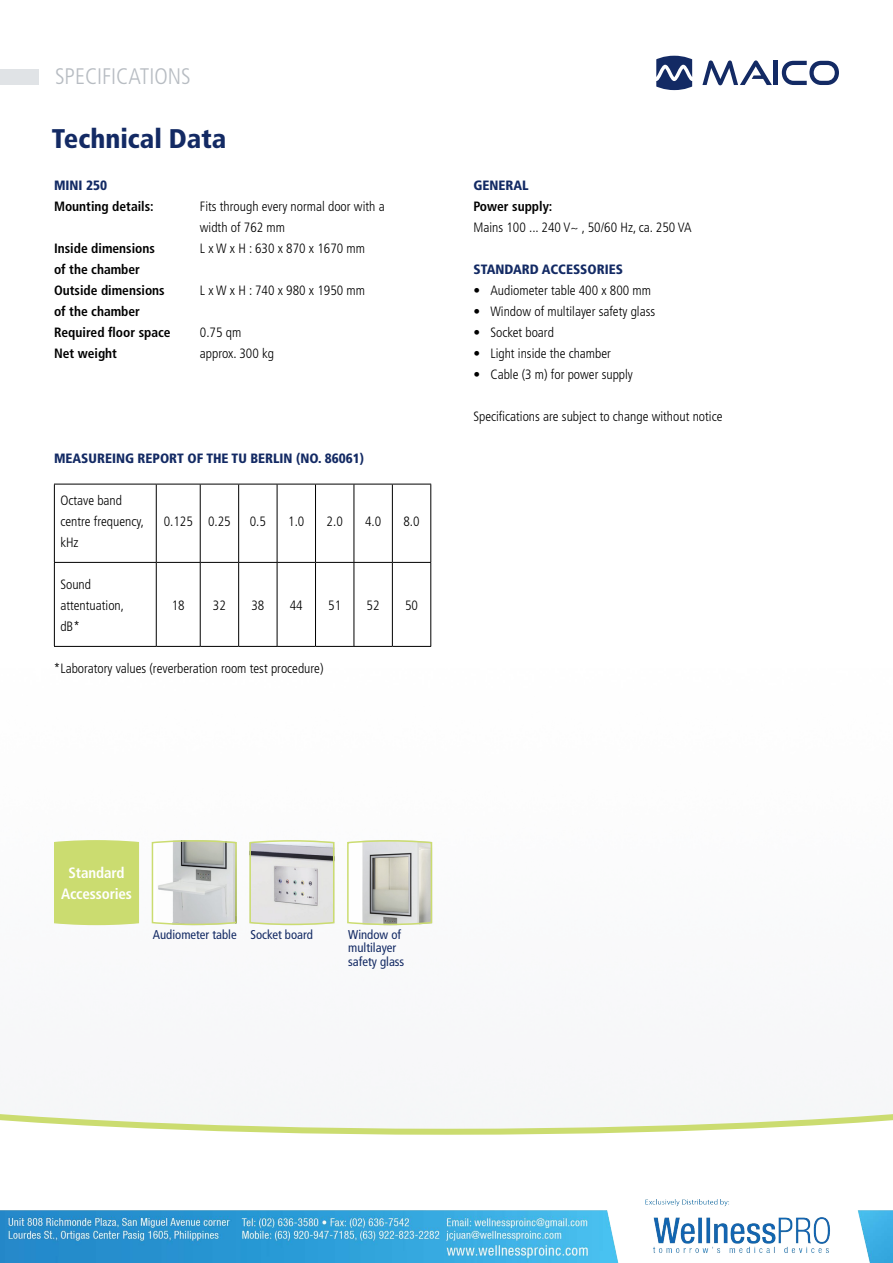
<style>
.page{position:relative;width:893px;height:1263px;background:#fff}
.page>*{position:absolute;margin:0;border:0;box-sizing:border-box;transform-origin:0 0}
.t1{font:900 condensed 27px "Frutiger LT";color:#132a64}
.t2{font:300 condensed 22.5px "Frutiger LT";color:#b7bcc2}
.t3{font:700 condensed 15px/21px "Frutiger LT";letter-spacing:-.01em;color:#fff;text-align:center}
.t4{font:300 condensed 13.5px/21px "Frutiger LT";color:#000}
.t5{font:700 condensed 13.5px/21px "Frutiger LT";color:#000}
.t6{font:900 condensed 13.5px "Frutiger LT";color:#132a64}
.t7{font:condensed 12.75px/13.5px "Frutiger LT";color:#132a64}
</style>
<div class="page">
<svg style="left:0;top:1113px;width:893px;height:22px"></svg>
<svg style="left:702px;top:60px;width:70px;height:25px"></svg>
<hr style="left:774px;top:61px;width:4px;height:24px;background:#132a64">
<svg style="left:782px;top:61px;width:57px;height:24px"></svg>
<svg style="left:656px;top:56px;width:36px;height:34px"></svg>
<svg style="left:151px;top:840px;width:86px;height:86px"></svg>
<svg style="left:249px;top:840px;width:86px;height:86px;background:#d2d2cd"></svg>
<svg style="left:347px;top:840px;width:86px;height:86px"></svg>
<div style="left:54px;top:840px;width:86px;height:86px;background:#cbdc70"></div>
<div style="left:0;top:69px;width:38px;height:16px;background:#e0e3e6"></div>
<hr style="left:54px;top:484px;width:102px;height:1px;background:#000">
<hr style="left:54px;top:484px;width:1px;height:78px;background:#000">
<hr style="left:156px;top:484px;width:44px;height:1px;background:#000">
<hr style="left:156px;top:484px;width:1px;height:78px;background:#000">
<hr style="left:200px;top:484px;width:39px;height:1px;background:#000">
<hr style="left:200px;top:484px;width:1px;height:78px;background:#000">
<hr style="left:239px;top:484px;width:38px;height:1px;background:#000">
<hr style="left:238px;top:484px;width:1px;height:78px;background:#000">
<hr style="left:277px;top:484px;width:38px;height:1px;background:#000">
<hr style="left:277px;top:484px;width:1px;height:78px;background:#000">
<hr style="left:315px;top:484px;width:39px;height:1px;background:#000">
<hr style="left:315px;top:484px;width:1px;height:78px;background:#000">
<hr style="left:354px;top:484px;width:38px;height:1px;background:#000">
<hr style="left:354px;top:484px;width:1px;height:78px;background:#000">
<hr style="left:392px;top:484px;width:39px;height:1px;background:#000">
<hr style="left:392px;top:484px;width:1px;height:78px;background:#000">
<hr style="left:430px;top:484px;width:1px;height:78px;background:#000">
<hr style="left:54px;top:562px;width:102px;height:1px;background:#000">
<hr style="left:54px;top:563px;width:1px;height:83px;background:#000">
<hr style="left:156px;top:562px;width:44px;height:1px;background:#000">
<hr style="left:156px;top:563px;width:1px;height:83px;background:#000">
<hr style="left:200px;top:562px;width:39px;height:1px;background:#000">
<hr style="left:200px;top:563px;width:1px;height:83px;background:#000">
<hr style="left:239px;top:562px;width:38px;height:1px;background:#000">
<hr style="left:238px;top:563px;width:1px;height:83px;background:#000">
<hr style="left:277px;top:562px;width:38px;height:1px;background:#000">
<hr style="left:277px;top:563px;width:1px;height:83px;background:#000">
<hr style="left:315px;top:562px;width:39px;height:1px;background:#000">
<hr style="left:315px;top:563px;width:1px;height:83px;background:#000">
<hr style="left:354px;top:562px;width:38px;height:1px;background:#000">
<hr style="left:354px;top:563px;width:1px;height:83px;background:#000">
<hr style="left:392px;top:562px;width:39px;height:1px;background:#000">
<hr style="left:392px;top:563px;width:1px;height:83px;background:#000">
<hr style="left:430px;top:563px;width:1px;height:83px;background:#000">
<hr style="left:54px;top:646px;width:102px;height:1px;background:#000">
<hr style="left:156px;top:646px;width:44px;height:1px;background:#000">
<hr style="left:200px;top:646px;width:39px;height:1px;background:#000">
<hr style="left:239px;top:646px;width:38px;height:1px;background:#000">
<hr style="left:277px;top:646px;width:38px;height:1px;background:#000">
<hr style="left:315px;top:646px;width:39px;height:1px;background:#000">
<hr style="left:354px;top:646px;width:38px;height:1px;background:#000">
<hr style="left:392px;top:646px;width:39px;height:1px;background:#000">
<img style="left:0;top:1199px;width:893px;height:64px">
<h2 class="t2" style="left:55px;top:64px;width:137px">SPECIFICATIONS</h2>
<h1 class="t1" style="left:52px;top:122px;width:176px">Technical Data</h1>
<p class="t6" style="left:54px;top:177px;width:55px">MINI 250</p>
<p class="t5" style="left:54px;top:196px;width:101px">Mounting details:</p>
<p class="t4" style="left:200px;top:196px;width:186px">Fits through every normal door with a width of 762 mm</p>
<p class="t5" style="left:54px;top:238px;width:103px">Inside dimensions of the chamber</p>
<p class="t4" style="left:200px;top:238px;width:167px">L x W x H : 630 x 870 x 1670 mm</p>
<p class="t5" style="left:54px;top:280px;width:112px">Outside dimensions of the chamber</p>
<p class="t4" style="left:200px;top:280px;width:167px">L x W x H : 740 x 980 x 1950 mm</p>
<p class="t5" style="left:54px;top:322px;width:118px">Required floor space</p>
<p class="t4" style="left:200px;top:322px;width:43px">0.75 qm</p>
<p class="t5" style="left:54px;top:343px;width:65px">Net weight</p>
<p class="t4" style="left:200px;top:343px;width:76px">approx. 300 kg</p>
<p class="t6" style="left:54px;top:450px;width:311px">MEASUREING REPORT OF THE TU BERLIN (NO. 86061)</p>
<p class="t4" style="left:60px;top:490px;width:85px">Octave band centre frequency, kHz</p>
<p class="t4" style="left:164px;top:511px;width:69px">0.125 0.25</p>
<p class="t4" style="left:250px;top:511px;width:18px">0.5</p>
<p class="t4" style="left:288px;top:511px;width:18px">1.0</p>
<p class="t4" style="left:327px;top:511px;width:18px">2.0</p>
<p class="t4" style="left:365px;top:511px;width:18px">4.0</p>
<p class="t4" style="left:403px;top:511px;width:18px">8.0</p>
<p class="t4" style="left:60px;top:574px;width:65px">Sound attentuation, dB*</p>
<p class="t4" style="left:172px;top:595px;width:14px">18</p>
<p class="t4" style="left:213px;top:595px;width:14px">32</p>
<p class="t4" style="left:251px;top:595px;width:14px">38</p>
<p class="t4" style="left:290px;top:595px;width:14px">44</p>
<p class="t4" style="left:328px;top:595px;width:14px">51</p>
<p class="t4" style="left:367px;top:595px;width:14px">52</p>
<p class="t4" style="left:405px;top:595px;width:14px">50</p>
<p class="t4" style="left:54px;top:658px;width:271px">*Laboratory values (reverberation room test procedure)</p>
<p class="t6" style="left:473px;top:177px;width:57px">GENERAL</p>
<p class="t5" style="left:473px;top:196px;width:81px">Power supply:</p>
<p class="t4" style="left:473px;top:217px;width:220px">Mains 100 ... 240 V~ , 50/60 Hz, ca. 250 VA</p>
<p class="t6" style="left:473px;top:261px;width:151px">STANDARD ACCESSORIES</p>
<p class="t4" style="left:473px;top:280px;width:179px">• Audiometer table 400 x 800 mm</p>
<p class="t4" style="left:473px;top:301px;width:183px">• Window of multilayer safety glass</p>
<p class="t4" style="left:473px;top:322px;width:82px">• Socket board</p>
<p class="t4" style="left:473px;top:343px;width:139px">• Light inside the chamber</p>
<p class="t4" style="left:473px;top:364px;width:161px">• Cable (3 m) for power supply</p>
<p class="t4" style="left:473px;top:406px;width:251px">Specifications are subject to change without notice</p>
<p class="t3" style="left:61px;top:862px;width:72px">Standard<br>Accessories</p>
<p class="t7" style="left:153px;top:928px;width:162px">Audiometer table Socket board</p>
<p class="t7" style="left:348px;top:928px;width:58px">Window of multilayer safety glass</p>
</div>
